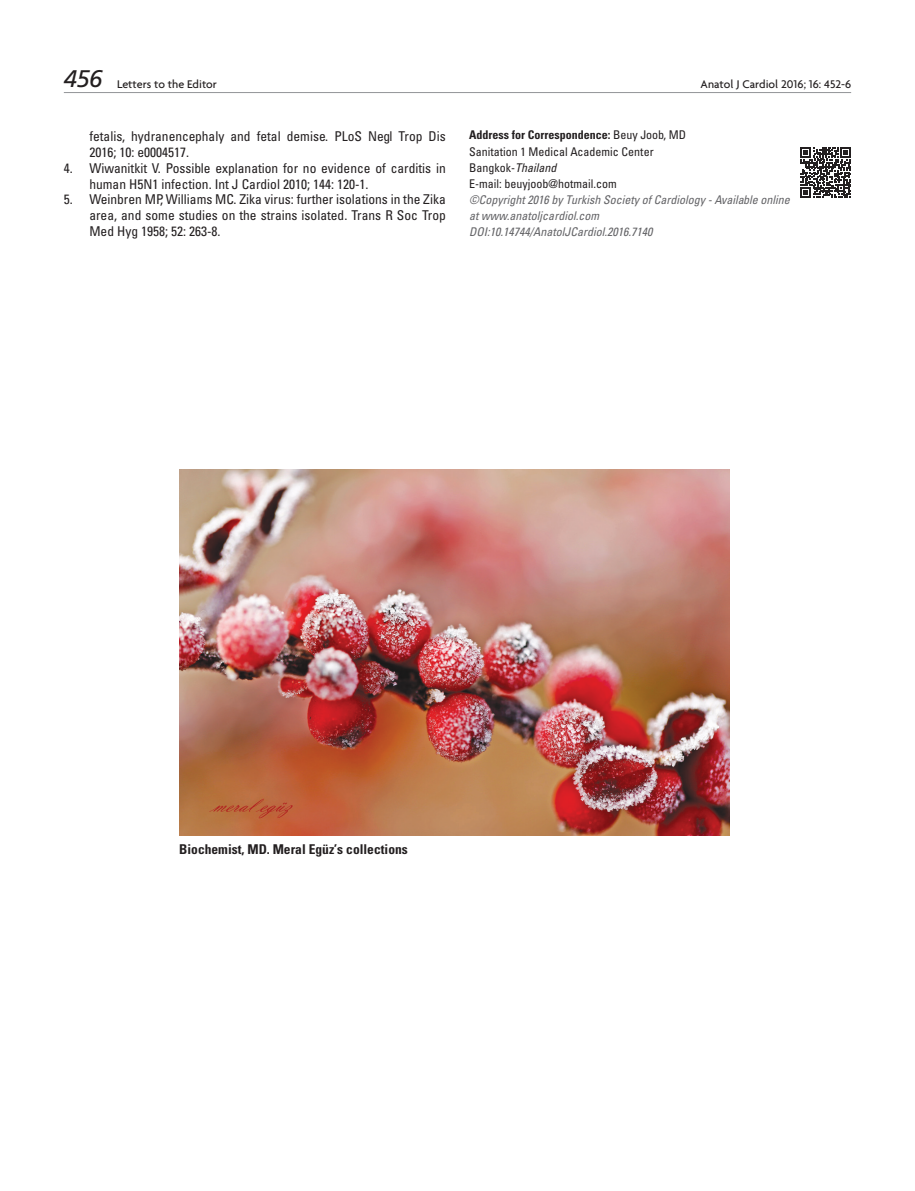
<style>
.page{position:relative;width:915px;height:1191px;background:#fff}
.page>*{position:absolute;margin:0;border:0;box-sizing:border-box;transform-origin:0 0}
.t1{font:13.5px/15.8px "Univers Condensed Tr";color:#231f20}
.t2{font:13.5px "Univers Cond Bd Tr";color:#231f20}
.t3{font:12px/16px "Univers Cond Ita Tr";color:#636366}
.t4{font:12px/16px "Univers Condensed Tr";color:#231f20}
.t5{font:500 12px "Firma";color:#231f20}
.t6{font:12px "Univers Cond Bd Tr";color:#231f20}
.s1{font-family:"Frutiger Italic Tr";font-weight:400;font-size:24px}
.s2{font-family:"Univers Condensed Tr"}
.s3{font-family:"Univers Cond Ita Tr"}
</style>
<div class="page">
<hr style="left:64px;top:92px;width:786px;height:1px;background:#939598">
<svg style="left:800px;top:147px;width:50px;height:51px"></svg>
<img style="left:179px;top:469px;width:550px;height:366px">
<p class="t5" style="left:64px;top:77px;width:155px"><span class="s1">456</span> Letters to the Editor</p>
<p class="t5" style="left:700px;top:77px;width:152px">Anatol J Cardiol 2016; 16: 452-6</p>
<p class="t1" style="left:89px;top:127px;width:358px;line-height:16.5px">fetalis, hydranencephaly and fetal demise. PLoS Negl Trop Dis<br>2016; 10: e0004517.</p>
<p class="t1" style="left:89px;top:160px;width:358px;text-indent:-26px">4. Wiwanitkit V. Possible explanation for no evidence of carditis in human H5N1 infection. Int J Cardiol 2010; 144: 120-1.</p>
<p class="t1" style="left:89px;top:191px;width:358px;text-align:justify;text-indent:-26px">5. Weinbren MP, Williams MC. Zika virus: further isolations in the Zika area, and some studies on the strains isolated. Trans R Soc Trop Med Hyg 1958; 52: 263-8.</p>
<p class="t6" style="left:469px;top:128px;width:218px">Address for Correspondence: <span class="s2">Beuy Joob, MD</span></p>
<p class="t4" style="left:469px;top:143px;width:186px">Sanitation 1 Medical Academic Center<br>Bangkok-<span class="s3">Thailand<br></span>E-mail: beuyjoob@hotmail.com</p>
<p class="t3" style="left:469px;top:191px;width:322px">©Copyright 2016 by Turkish Society of Cardiology - Available online at www.anatoljcardiol.com<br>DOI:10.14744/AnatolJCardiol.2016.7140</p>
<p class="t2" style="left:179px;top:841px;width:230px">Biochemist, MD. Meral Egüz’s collections</p>
</div>
